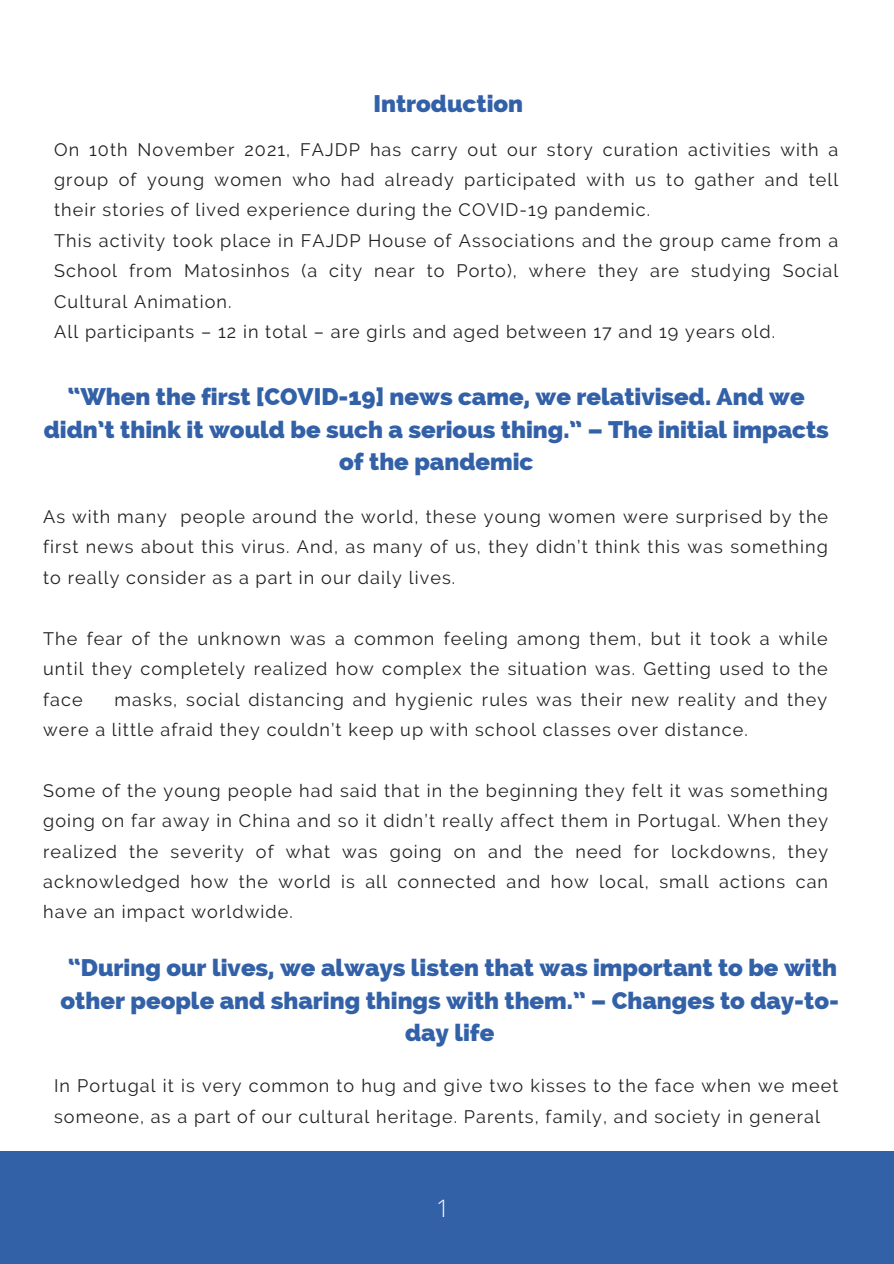
<style>
.page{position:relative;width:894px;height:1264px;background:#fff}
.page>*{position:absolute;margin:0;border:0;box-sizing:border-box;transform-origin:0 0}
.t1{font:800 24px/32.7px "Raleway";color:#3361a8;text-align:center}
.t2{font:300 24px "Open Sans";color:#fff}
.t3{font:18px/30.5px "Raleway";letter-spacing:.06em;color:#222;text-align:justify}
</style>
<div class="page">
<div style="left:0;top:1150px;width:893px;height:113px;background:#3361a8"></div>
<p class="t1" style="left:373px;top:87px;width:151px">Introduction</p>
<p class="t3" style="left:54px;top:134px;width:785px">On 10th November 2021, FAJDP has carry out our story curation activities with a group of young women who had already participated with us to gather and tell their stories of lived experience during the COVID-19 pandemic.</p>
<p class="t3" style="left:54px;top:225px;width:785px">This activity took place in FAJDP House of Associations and the group came from a School from Matosinhos (a city near to Porto), where they are studying Social Cultural Animation.</p>
<p class="t3" style="left:54px;top:316px;width:722px">All participants – 12 in total – are girls and aged between 17 and 19 years old.</p>
<p class="t1" style="left:44px;top:380px;width:786px">“When the first [COVID-19] news came, we relativised. And we didn’t think it would be such a serious thing.” – The initial impacts of the pandemic</p>
<p class="t3" style="left:43px;top:501px;width:786px">As with many people around the world, these young women were surprised by the first news about this virus. And, as many of us, they didn’t think this was something to really consider as a part in our daily lives.</p>
<p class="t3" style="left:43px;top:623px;width:786px">The fear of the unknown was a common feeling among them, but it took a while until they completely realized how complex the situation was. Getting used to the face</p>
<p class="t3" style="left:43px;top:684px;width:785px;text-indent:71px">masks, social distancing and hygienic rules was their new reality and they were a little afraid they couldn’t keep up with school classes over distance.</p>
<p class="t3" style="left:43px;top:775px;width:786px">Some of the young people had said that in the beginning they felt it was something going on far away in China and so it didn’t really affect them in Portugal. When they realized the severity of what was going on and the need for lockdowns, they acknowledged how the world is all connected and how local, small actions can have an impact worldwide.</p>
<p class="t1" style="left:61px;top:951px;width:779px">“During our lives, we always listen that was important to be with other people and sharing things with them.” – Changes to day-to&shy;day life</p>
<p class="t3" style="left:54px;top:1070px;width:785px">In Portugal it is very common to hug and give two kisses to the face when we meet someone, as a part of our cultural heritage. Parents, family, and society in general</p>
<p class="t2" style="left:436px;top:1191px;width:15px">1</p>
</div>
